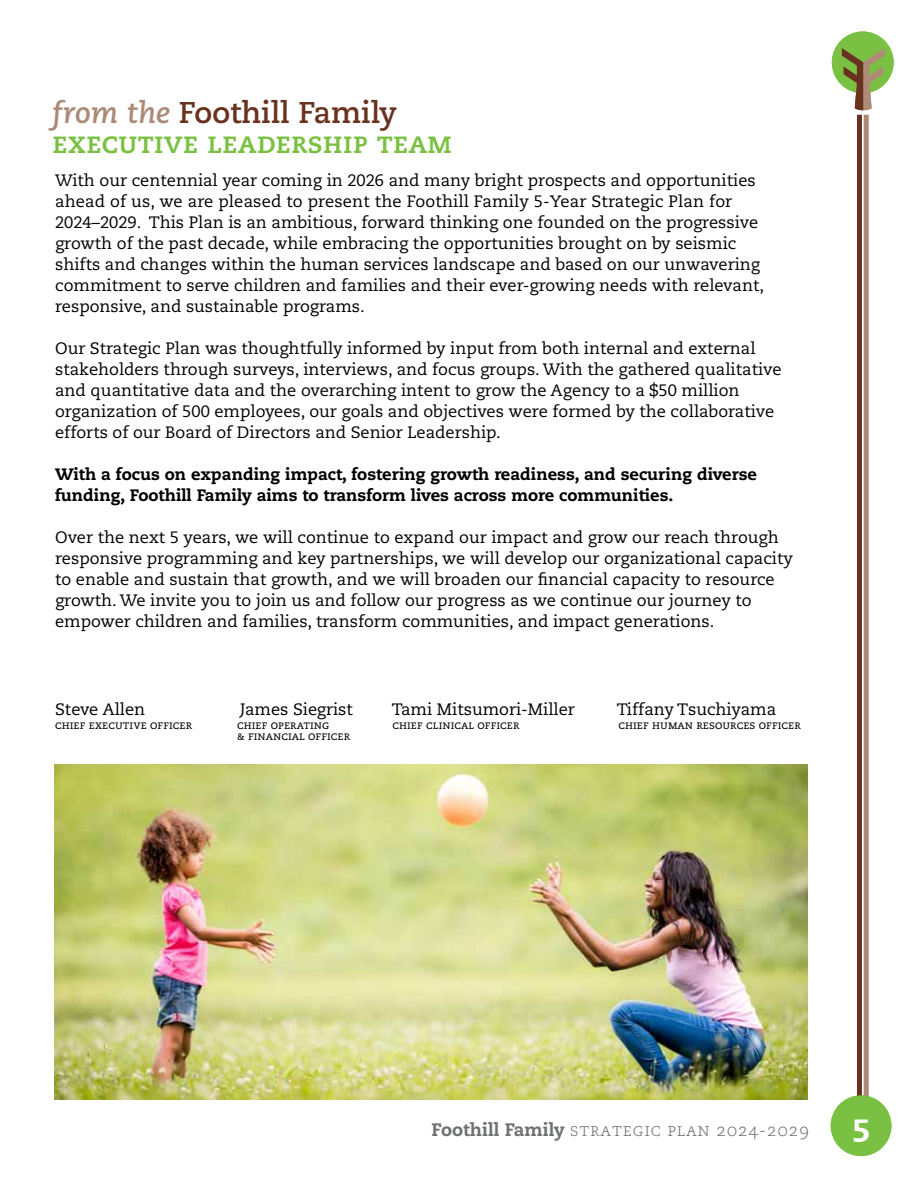
<style>
.page{position:relative;width:918px;height:1188px;background:#fff}
.page>*{position:absolute;margin:0;border:0;box-sizing:border-box;transform-origin:0 0}
.t1{font:800 31.5px "Caecilia LT Std";color:#fff}
.t2{font:700 30px/30px "Caecilia LT Std";color:#7ac143}
.t3{font:300 18px "Caecilia LT Std";letter-spacing:.04em;color:#6f7073}
.t4{font:16.5px/21px "Caecilia LT Std";color:#000}
.t5{font:800 16.5px/21px "Caecilia LT Std";color:#000}
.t6{font:12px "Caecilia LT Std";color:#000}
.s1{font-style:italic;color:#ac8a78}
.s2{color:#69321f}
.s3{font-weight:800}
</style>
<div class="page">
<div style="left:832px;top:32px;width:61px;height:61px;background:#7ac143;border-radius:50%"></div>
<svg style="left:842px;top:48px;width:43px;height:62px"></svg>
<div style="left:857px;top:115px;width:5px;height:993px;background:#69321f"></div>
<hr style="left:864px;top:115px;width:4px;height:993px;background:#ac8a78">
<div style="left:831px;top:1095px;width:60px;height:61px;background:#7ac143;border-radius:50%"></div>
<img style="left:54px;top:764px;width:754px;height:336px">
<h2 class="t2" style="left:52px;top:98px;width:402px"><span class="s1">from the</span> <span class="s2">Foothill Family </span>executive leadership team</h2>
<p class="t4" style="left:55px;top:170px;width:710px">With our centennial year coming in 2026 and many bright prospects and opportunities ahead of us, we are pleased to present the Foothill Family 5-Year Strategic Plan for 2024–2029. This Plan is an ambitious, forward thinking one founded on the progressive growth of the past decade, while embracing the opportunities brought on by seismic shifts and changes within the human services landscape and based on our unwavering commitment to serve children and families and their ever-growing needs with relevant, responsive, and sustainable programs.</p>
<p class="t4" style="left:55px;top:338px;width:728px">Our Strategic Plan was thoughtfully informed by input from both internal and external stakeholders through surveys, interviews, and focus groups. With the gathered qualitative and quantitative data and the overarching intent to grow the Agency to a $50 million organization of 500 employees, our goals and objectives were formed by the collaborative efforts of our Board of Directors and Senior Leadership.</p>
<p class="t5" style="left:55px;top:464px;width:703px">With a focus on expanding impact, fostering growth readiness, and securing diverse funding, Foothill Family aims to transform lives across more communities.</p>
<p class="t4" style="left:55px;top:527px;width:739px">Over the next 5 years, we will continue to expand our impact and grow our reach through responsive programming and key partnerships, we will develop our organizational capacity to enable and sustain that growth, and we will broaden our financial capacity to resource growth. We invite you to join us and follow our progress as we continue our journey to empower children and families, transform communities, and impact generations.</p>
<p class="t4" style="left:55px;top:699px;width:92px">Steve Allen</p>
<p class="t4" style="left:240px;top:699px;width:114px">James Siegrist</p>
<p class="t4" style="left:392px;top:699px;width:185px">Tami Mitsumori-Miller</p>
<p class="t4" style="left:617px;top:699px;width:161px">Tiffany Tsuchiyama</p>
<p class="t6" style="left:55px;top:718px;width:139px">chief executive officer</p>
<p class="t6" style="left:237px;top:718px;width:94px">chief operating</p>
<p class="t6" style="left:392px;top:718px;width:129px">chief clinical officer</p>
<p class="t6" style="left:618px;top:718px;width:184px">chief human resources officer</p>
<p class="t6" style="left:237px;top:729px;width:115px">&amp; financial officer</p>
<p class="t3" style="left:432px;top:1120px;width:379px"><span class="s3">Foothill Family</span> strategic plan 2024-2029</p>
<h1 class="t1" style="left:852px;top:1105px;width:20px">5</h1>
</div>
